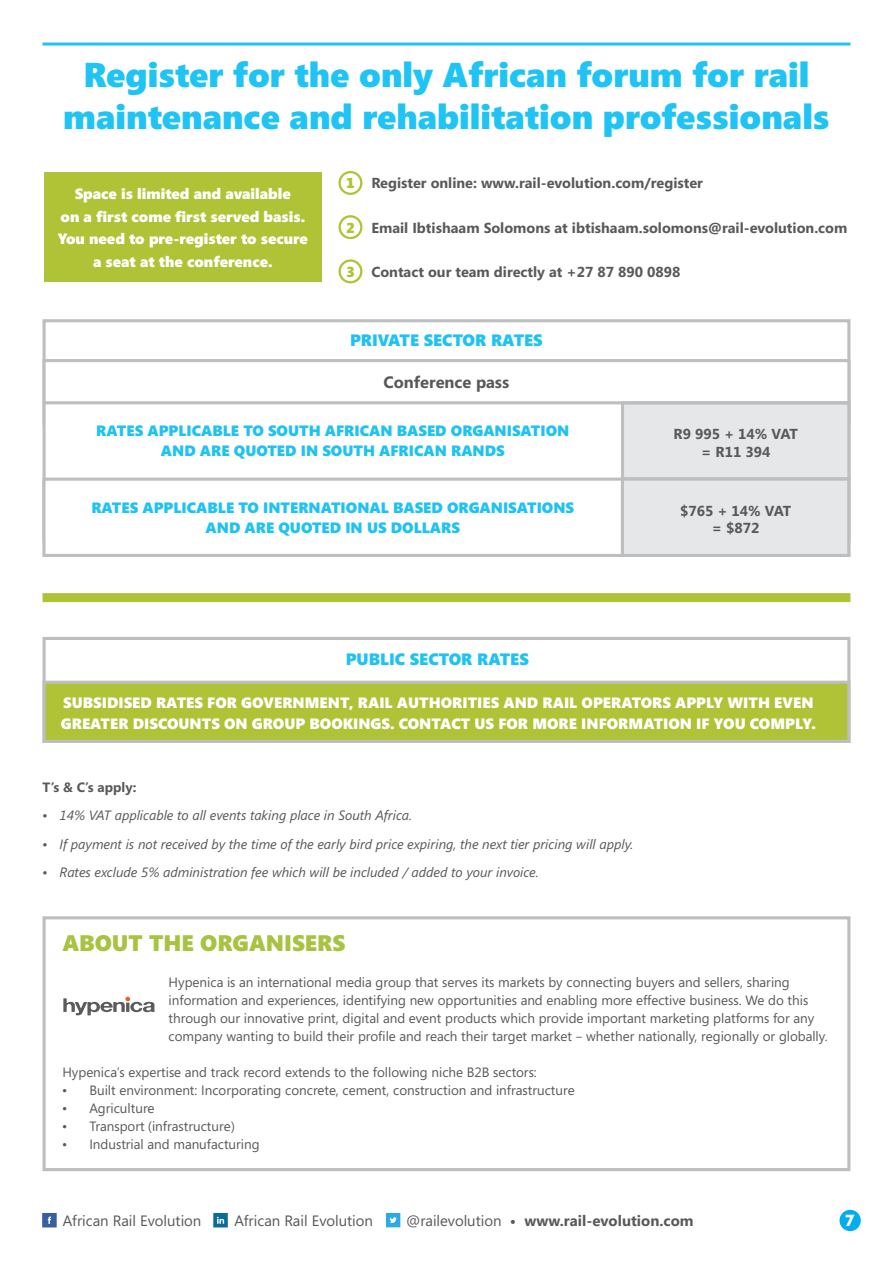
<style>
.page{position:relative;width:893px;height:1263px;background:#fff}
.page>*{position:absolute;margin:0;border:0;box-sizing:border-box;transform-origin:0 0}
.t1{font:900 34.5px/41.4px "Segoe";color:#20c4f4;text-align:center}
.t2{font:900 22.5px "Segoe";color:#a6c441}
.t3{font:900 16.5px "Segoe";color:#1fc2f2}
.t4{font:700 16.5px "Segoe";color:#58595b}
.t5{font:900 15px/22.5px "Segoe";color:#fff;text-align:center}
.t6{font:900 15px "Segoe";color:#1fc2f2}
.t7{font:15px "Segoe";color:#58595b}
.t8{font:700 15px "Segoe";color:#58595b}
.t9{font:700 15px "Futura";color:#fff}
.t10{font:700 14.55px/17.4px "Segoe";color:#58595b;text-align:center}
.t11{font:900 14.55px "Segoe";color:#b0c236}
.t12{font:13.5px/18px "Segoe";color:#58595b}
.t13{font:italic 13.5px "Segoe";color:#58595b}
.t14{font:700 13.5px "Segoe";color:#58595b}
.s1{font-weight:400}
</style>
<div class="page">
<div style="left:839px;top:1210px;width:22px;height:21px;background:#00aeef;border-radius:50%"></div>
<svg style="left:42px;top:1213px;width:15px;height:14px"></svg>
<svg style="left:213px;top:1213px;width:15px;height:14px"></svg>
<svg style="left:386px;top:1213px;width:14px;height:14px"></svg>
<div style="left:43px;top:319px;width:807px;height:106px;background:#fff;border:3px solid #bcbec0"></div>
<hr style="left:43px;top:43px;width:807px;height:3px;background:#20c4f4">
<div style="left:44px;top:172px;width:278px;height:110px;background:#b0c236"></div>
<div style="left:338px;top:171px;width:24px;height:24px;border:2px solid #b0c236;border-radius:50%"></div>
<div style="left:338px;top:215px;width:24px;height:24px;border:2px solid #b0c236;border-radius:50%"></div>
<div style="left:338px;top:259px;width:24px;height:24px;border:2px solid #b0c236;border-radius:50%"></div>
<div style="left:43px;top:359px;width:807px;height:183px;background:#fff;border:3px solid #bcbec0"></div>
<div style="left:621px;top:401px;width:229px;height:80px;background:#e6e7e8;border:3px solid #bcbec0"></div>
<div style="left:43px;top:593px;width:807px;height:9px;background:#b0c236"></div>
<div style="left:43px;top:916px;width:807px;height:255px;background:#fff;border:3px solid #bcbec0"></div>
<svg style="left:63px;top:997px;width:92px;height:18px"></svg>
<div style="left:43px;top:637px;width:807px;height:106px;background:#fff;border:3px solid #bcbec0"></div>
<div style="left:43px;top:681px;width:807px;height:62px;background:#b0c236;border:3px solid #bcbec0"></div>
<div style="left:42px;top:478px;width:808px;height:79px;background:#fff;border:3px solid #bcbec0"></div>
<div style="left:621px;top:478px;width:229px;height:79px;background:#e6e7e8;border:3px solid #bcbec0"></div>
<hr style="left:43px;top:401px;width:807px;height:3px;background:#bcbec0">
<h1 class="t1" style="left:63px;top:54px;width:768px">REGISTER FOR THE ONLY AFRICAN FORUM FOR RAIL<br>MAINTENANCE AND REHABILITATION PROFESSIONALS</h1>
<p class="t5" style="left:58px;top:182px;width:252px">SPACE IS LIMITED AND AVAILABLE<br>ON A FIRST COME FIRST SERVED BASIS.<br>YOU NEED TO PRE-REGISTER TO SECURE<br>A SEAT AT THE CONFERENCE.</p>
<p class="t11" style="left:346px;top:174px;width:10px">1</p>
<p class="t11" style="left:346px;top:219px;width:10px">2</p>
<p class="t11" style="left:346px;top:263px;width:10px">3</p>
<p class="t10" style="left:371px;top:174px;width:333px">Register online: www.rail-evolution.com/register</p>
<p class="t10" style="left:371px;top:218px;width:477px">Email Ibtishaam Solomons at ibtishaam.solomons@rail-evolution.com</p>
<p class="t10" style="left:371px;top:262px;width:311px">Contact our team directly at +27 87 890 0898</p>
<p class="t3" style="left:350px;top:330px;width:194px">PRIVATE SECTOR RATES</p>
<p class="t4" style="left:384px;top:370px;width:127px">Conference pass</p>
<p class="t6" style="left:96px;top:422px;width:11px">RATES</p>
<p class="t6" style="left:147px;top:422px;width:11px">APPLICA</p>
<p class="t6" style="left:212px;top:422px;width:87px">BLE TO SOUTH</p>
<p class="t6" style="left:325px;top:422px;width:30px">AFRICAN</p>
<p class="t6" style="left:397px;top:422px;width:22px">BASED</p>
<p class="t6" style="left:451px;top:422px;width:22px">ORGANISATI</p>
<p class="t6" style="left:546px;top:422px;width:23px">ON</p>
<p class="t6" style="left:161px;top:441px;width:13px">AND</p>
<p class="t6" style="left:200px;top:441px;width:11px">ARE</p>
<p class="t6" style="left:234px;top:441px;width:45px">QUOTED</p>
<p class="t6" style="left:301px;top:441px;width:53px">IN SOUTH</p>
<p class="t6" style="left:379px;top:441px;width:30px">AFRICAN</p>
<p class="t6" style="left:451px;top:441px;width:12px">RANDS</p>
<p class="t6" style="left:91px;top:499px;width:11px">RATES</p>
<p class="t6" style="left:143px;top:499px;width:11px">APPLICA</p>
<p class="t6" style="left:208px;top:499px;width:66px">BLE TO INTERNATI</p>
<p class="t6" style="left:346px;top:499px;width:23px">ONAL</p>
<p class="t6" style="left:393px;top:499px;width:22px">BASED</p>
<p class="t6" style="left:447px;top:499px;width:22px">ORGANISATI</p>
<p class="t6" style="left:542px;top:499px;width:23px">ONS</p>
<p class="t6" style="left:206px;top:518px;width:13px">AND</p>
<p class="t6" style="left:245px;top:518px;width:11px">ARE</p>
<p class="t6" style="left:278px;top:518px;width:45px">QUOTED</p>
<p class="t6" style="left:345px;top:518px;width:79px">IN US DOLLAR</p>
<p class="t6" style="left:451px;top:518px;width:10px">S</p>
<p class="t3" style="left:346px;top:649px;width:44px">PUBLIC</p>
<p class="t3" style="left:410px;top:649px;width:120px">SECTOR RATES</p>
<p class="t10" style="left:673px;top:425px;width:126px">R9 995 + 14% VAT = R11 394</p>
<p class="t10" style="left:680px;top:501px;width:113px">$765 + 14% VAT = $872</p>
<p class="t5" style="left:61px;top:692px;width:754px;line-height:21px;text-align:left">SUBSIDISED RATES FOR GOVERNMENT, RAIL AUTHORITIES AND RAIL OPERATORS APPLY WITH EVEN<br>GREATER DISCOUNTS ON GROUP BOO</p>
<p class="t5" style="left:343px;top:712px;width:475px">KINGS. CONTACT US FOR MORE INFORMATION IF YOU COMPLY.</p>
<p class="t14" style="left:43px;top:778px;width:95px">T’s &amp; C’s apply:</p>
<p class="t13" style="left:43px;top:808px;width:371px">• 14% VAT applicable to all events taking place in South Africa.</p>
<p class="t13" style="left:43px;top:836px;width:592px">• If payment is not received by the time of the early bird price expiring, the next tier pricing will apply.</p>
<p class="t13" style="left:43px;top:864px;width:498px">• Rates exclude 5% administration fee which will be included / added to your invoice.</p>
<h2 class="t2" style="left:62px;top:929px;width:18px">ABO</h2>
<h2 class="t2" style="left:112px;top:929px;width:235px">UT THE ORGANISERS</h2>
<p class="t12" style="left:169px;top:973px;width:660px">Hypenica is an international media group that serves its markets by connecting buyers and sellers, sharing information and experiences, identifying new opportunities and enabling more effective business. We do this through our innovative print, digital and event products which provide important marketing platforms for any company wanting to build their profile and reach their target market – whether nationally, regionally or globally.</p>
<p class="t12" style="left:62px;top:1063px;width:476px">Hypenica’s expertise and track record extends to the following niche B2B sectors:</p>
<p class="t12" style="left:62px;top:1081px;width:514px">• Built environment: Incorporating concrete, cement, construction and infrastructure</p>
<p class="t12" style="left:62px;top:1099px;width:94px">• Agriculture</p>
<p class="t12" style="left:62px;top:1117px;width:173px">• Transport (infrastructure)</p>
<p class="t12" style="left:62px;top:1135px;width:199px">• Industrial and manufacturing</p>
<p class="t7" style="left:63px;top:1212px;width:140px">African Rail Evolution</p>
<p class="t7" style="left:234px;top:1212px;width:140px">African Rail Evolution</p>
<p class="t8" style="left:406px;top:1210px;width:289px"><span class="s1">@railevolution</span> • www.rail-evolution.com</p>
<p class="t9" style="left:845px;top:1210px;width:12px">7</p>
</div>
